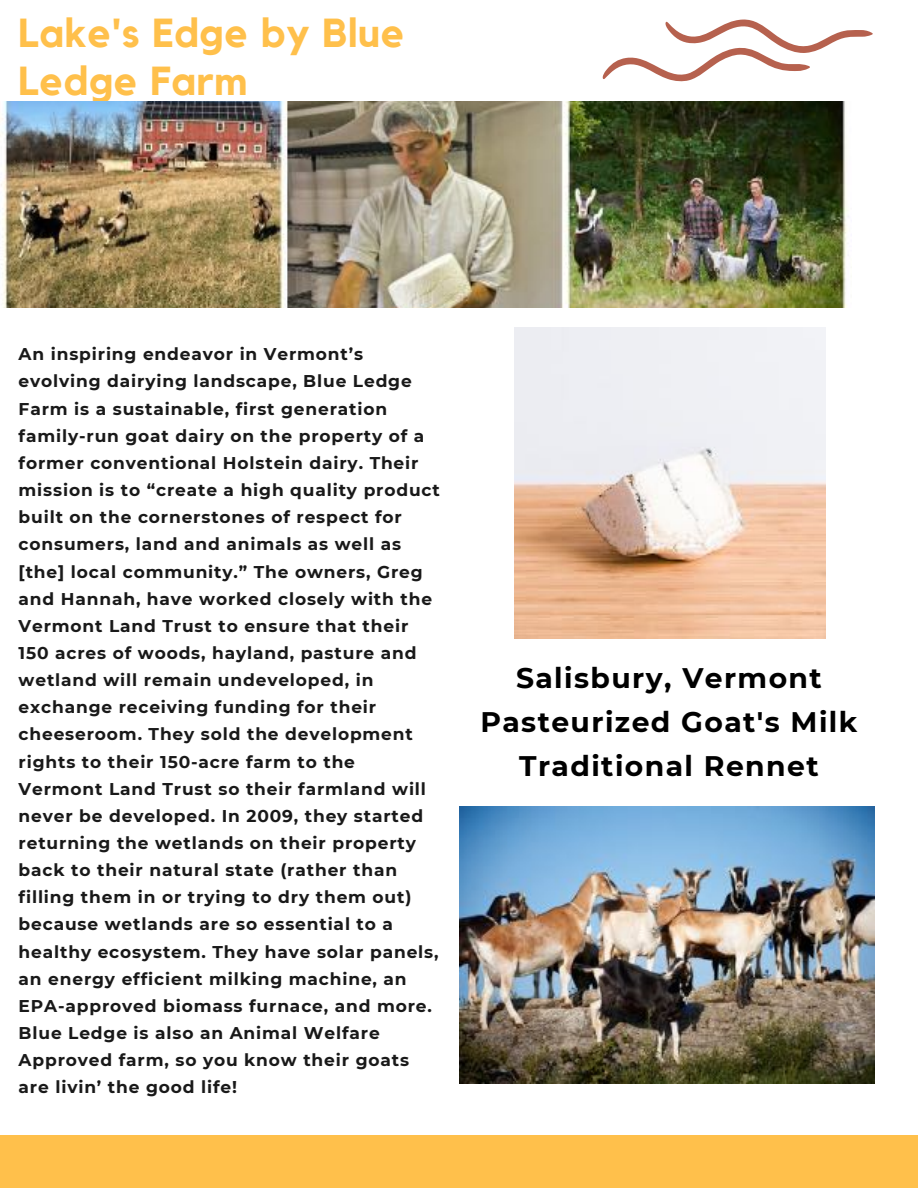
<style>
.page{position:relative;width:918px;height:1188px;background:#fff}
.page>*{position:absolute;margin:0;border:0;box-sizing:border-box;transform-origin:0 0}
.t1{font:700 40.35px/48px "Kollektif";letter-spacing:.02em;color:#ffc04b}
.t2{font:700 28.2px "Montserrat";letter-spacing:.05em;color:#000}
.t3{font:700 16.95px/27.2px "Montserrat";letter-spacing:.05em;color:#191919}
</style>
<div class="page">
<div style="left:0;top:1136px;width:918px;height:52px;background:#ffc04b"></div>
<img style="left:0;top:102px;width:849px;height:206px">
<img style="left:514px;top:327px;width:312px;height:312px">
<img style="left:459px;top:806px;width:415px;height:277px">
<svg style="left:602px;top:19px;width:271px;height:63px"></svg>
<p class="t1" style="left:19px;top:11px;width:388px">Lake's Edge by Blue<br>Ledge Farm</p>
<p class="t3" style="left:19px;top:341px;width:423px">An inspiring endeavor in Vermont’s evolving dairying landscape, Blue Ledge Farm is a sustainable, first generation family-run goat dairy on the property of a former conventional Holstein dairy. Their mission is to “create a high quality product built on the cornerstones of respect for consumers, land and animals as well as [the] local community.” The owners, Greg and Hannah, have worked closely with the Vermont Land Trust to ensure that their 150 acres of woods, hayland, pasture and wetland will remain undeveloped, in exchange receiving funding for their cheeseroom. They sold the development rights to their 150-acre farm to the Vermont Land Trust so their farmland will never be developed. In 2009, they started returning the wetlands on their property back to their natural state (rather than filling them in or trying to dry them out) because wetlands are so essential to a healthy ecosystem. They have solar panels, an energy efficient milking machine, an EPA-approved biomass furnace, and more.<br>Blue Ledge is also an Animal Welfare Approved farm, so you know their goats are livin’ the good life!</p>
<p class="t2" style="left:516px;top:660px;width:307px">Salisbury, Vermont</p>
<p class="t2" style="left:480px;top:705px;width:379px">Pasteurized Goat's Milk</p>
<p class="t2" style="left:519px;top:749px;width:301px">Traditional Rennet</p>
</div>
